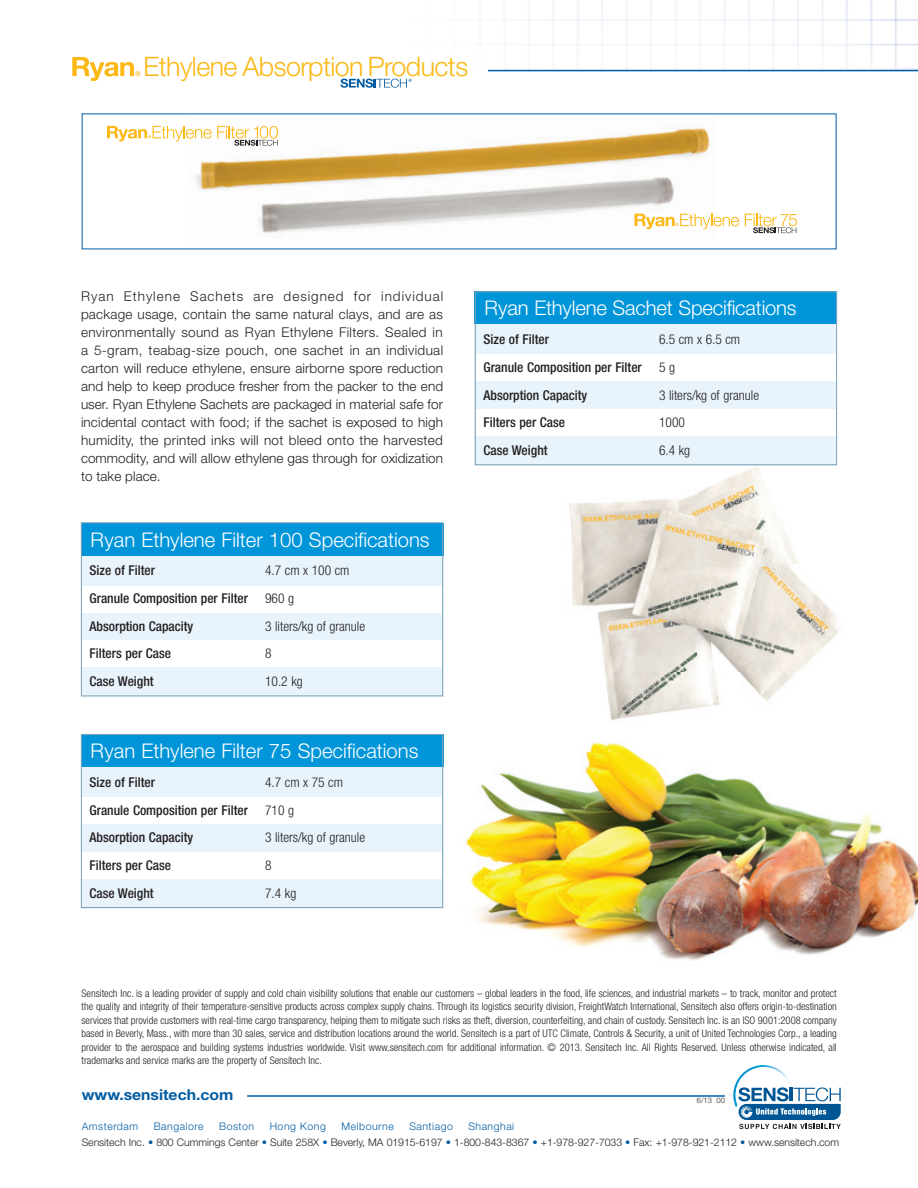
<style>
.page{position:relative;width:918px;height:1188px;background:#fff}
.page>*{position:absolute;margin:0;border:0;box-sizing:border-box;transform-origin:0 0}
.t1{font:300 26.7px "Helvetica Neue LT Std";letter-spacing:-.02em;color:#fcb814}
.t2{font:300 20.25px "Helvetica Neue LT Std";color:#fff}
.t3{font:700 15px "Helvetica Neue LT Std";color:#015ca3;scale:1.05 1}
.t4{font:300 13.5px/18px "Helvetica Neue LT Std";letter-spacing:.005em;color:#231f20;text-align:justify}
.t5{font:500 condensed 13.5px "Helvetica Neue LT Std";color:#231f20}
.t6{font:300 condensed 13.5px "Helvetica Neue LT Std";color:#231f20}
.t7{font:300 condensed 10.5px/13.5px "Helvetica Neue LT Std";color:#231f20;text-align:justify}
.t8{font:300 10.5px/16.5px "Helvetica Neue LT Std";letter-spacing:-.005em;color:#231f20}
.t9{font:300 10.5px "Helvetica Neue LT Std";letter-spacing:.05em;color:#015ca3}
.t10{font:300 7.5px "Helvetica Neue LT Std";color:#231f20}
.s1{color:#015ca3}
.s2{font-stretch:condensed;color:#015ca3}
</style>
<div class="page">
<img style="left:443px;top:734px;width:475px;height:226px">
<img style="left:488px;top:0;width:430px;height:70px">
<hr style="left:488px;top:70px;width:430px;height:1px;background:#015ca3">
<img style="left:541px;top:464px;width:297px;height:257px">
<img style="left:196px;top:125px;width:200px;height:66px">
<img style="left:396px;top:136px;width:213px;height:55px">
<img style="left:609px;top:128px;width:104px;height:102px">
<img style="left:258px;top:191px;width:353px;height:42px">
<svg style="left:107px;top:126px;width:171px;height:20px"></svg>
<svg style="left:635px;top:214px;width:104px;height:15px"></svg>
<svg style="left:745px;top:214px;width:52px;height:19px"></svg>
<div style="left:475px;top:322px;width:362px;height:143px;background:#e8f3fb"></div>
<div style="left:475px;top:292px;width:362px;height:32px;background:#0095d9"></div>
<div style="left:476px;top:355px;width:360px;height:26px;background:#fff"></div>
<div style="left:476px;top:409px;width:360px;height:27px;background:#fff"></div>
<div style="left:475px;top:291px;width:362px;height:174px;border:1px solid #7ea1b7"></div>
<div style="left:81px;top:765px;width:362px;height:143px;background:#e8f3fb"></div>
<div style="left:81px;top:735px;width:362px;height:32px;background:#0095d9"></div>
<div style="left:82px;top:797px;width:360px;height:27px;background:#fff"></div>
<div style="left:82px;top:852px;width:360px;height:27px;background:#fff"></div>
<div style="left:81px;top:734px;width:362px;height:174px;border:1px solid #7ea1b7"></div>
<div style="left:81px;top:553px;width:362px;height:143px;background:#e8f3fb"></div>
<div style="left:81px;top:523px;width:362px;height:32px;background:#0095d9"></div>
<div style="left:82px;top:586px;width:360px;height:26px;background:#fff"></div>
<div style="left:82px;top:640px;width:360px;height:27px;background:#fff"></div>
<div style="left:81px;top:522px;width:362px;height:174px;border:1px solid #7ea1b7"></div>
<hr style="left:247px;top:1095px;width:478px;height:2px;background:#015ca3">
<svg style="left:738px;top:1087px;width:103px;height:42px"></svg>
<img style="left:733px;top:1065px;width:59px;height:43px">
<svg style="left:72px;top:57px;width:68px;height:24px"></svg>
<svg style="left:340px;top:79px;width:72px;height:9px"></svg>
<h1 class="t1" style="left:144px;top:50px;width:326px">Ethylene Absorption Products</h1>
<p class="t4" style="left:81px;top:287px;width:364px">Ryan Ethylene Sachets are designed for individual package usage, contain the same natural clays, and are as environmentally sound as Ryan Ethylene Filters. Sealed in a 5-gram, teabag-size pouch, one sachet in an individual carton will reduce ethylene, ensure airborne spore reduction and help to keep produce fresher from the packer to the end user. Ryan Ethylene Sachets are packaged in material safe for incidental contact with food; if the sachet is exposed to high humidity, the printed inks will not bleed onto the harvested commodity, and will allow ethylene gas through for oxidization to take place.</p>
<h2 class="t2" style="left:91px;top:527px;width:341px">Ryan Ethylene Filter 100 Specifications</h2>
<p class="t5" style="left:90px;top:563px;width:67px">Size of Filter</p>
<p class="t6" style="left:265px;top:563px;width:86px">4.7 cm x 100 cm</p>
<p class="t5" style="left:90px;top:590px;width:160px">Granule Composition per Filter</p>
<p class="t6" style="left:265px;top:591px;width:30px">960 g</p>
<p class="t5" style="left:90px;top:618px;width:105px">Absorption Capacity</p>
<p class="t6" style="left:265px;top:618px;width:102px">3 liters/kg of granule</p>
<p class="t5" style="left:90px;top:646px;width:83px">Filters per Case</p>
<p class="t6" style="left:265px;top:646px;width:8px">8</p>
<p class="t5" style="left:90px;top:673px;width:66px">Case Weight</p>
<p class="t6" style="left:265px;top:674px;width:39px">10.2 kg</p>
<h2 class="t2" style="left:91px;top:739px;width:329px">Ryan Ethylene Filter 75 Specifications</h2>
<p class="t5" style="left:90px;top:774px;width:67px">Size of Filter</p>
<p class="t6" style="left:265px;top:775px;width:79px">4.7 cm x 75 cm</p>
<p class="t5" style="left:90px;top:802px;width:160px">Granule Composition per Filter</p>
<p class="t6" style="left:265px;top:802px;width:30px">710 g</p>
<p class="t5" style="left:90px;top:830px;width:105px">Absorption Capacity</p>
<p class="t6" style="left:265px;top:830px;width:102px">3 liters/kg of granule</p>
<p class="t5" style="left:90px;top:857px;width:83px">Filters per Case</p>
<p class="t6" style="left:265px;top:858px;width:8px">8</p>
<p class="t5" style="left:90px;top:885px;width:66px">Case Weight</p>
<p class="t6" style="left:265px;top:885px;width:33px">7.4 kg</p>
<h2 class="t2" style="left:484px;top:296px;width:314px">Ryan Ethylene Sachet Specifications</h2>
<p class="t5" style="left:484px;top:331px;width:67px">Size of Filter</p>
<p class="t6" style="left:659px;top:332px;width:83px">6.5 cm x 6.5 cm</p>
<p class="t5" style="left:484px;top:359px;width:160px">Granule Composition per Filter</p>
<p class="t6" style="left:659px;top:359px;width:18px">5 g</p>
<p class="t5" style="left:484px;top:387px;width:105px">Absorption Capacity</p>
<p class="t6" style="left:659px;top:387px;width:102px">3 liters/kg of granule</p>
<p class="t5" style="left:484px;top:414px;width:83px">Filters per Case</p>
<p class="t6" style="left:659px;top:415px;width:27px">1000</p>
<p class="t5" style="left:484px;top:442px;width:66px">Case Weight</p>
<p class="t6" style="left:659px;top:442px;width:33px">6.4 kg</p>
<p class="t7" style="left:82px;top:986px;width:757px">Sensitech Inc. is a leading provider of supply and cold chain visibility solutions that enable our customers – global leaders in the food, life sciences, and industrial markets – to track, monitor and protect the quality and integrity of their temperature-sensitive products across complex supply chains. Through its logistics security division, FreightWatch International, Sensitech also offers origin-to-destination services that provide customers with real-time cargo transparency, helping them to mitigate such risks as theft, diversion, counterfeiting, and chain of custody. Sensitech Inc. is an ISO 9001:2008 company based in Beverly, Mass., with more than 30 sales, service and distribution locations around the world. Sensitech is a part of UTC Climate, Controls &amp; Security, a unit of United Technologies Corp., a leading provider to the aerospace and building systems industries worldwide. Visit www.sensitech.com for additional information. © 2013. Sensitech Inc. All Rights Reserved. Unless otherwise indicated, all trademarks and service marks are the property of Sensitech Inc.</p>
<p class="t10" style="left:697px;top:1096px;width:29px">6/13 00</p>
<p class="t9" style="left:82px;top:1119px;width:58px">Amsterdam</p>
<p class="t9" style="left:154px;top:1119px;width:51px">Bangalore</p>
<p class="t9" style="left:219px;top:1119px;width:37px">Boston</p>
<p class="t9" style="left:270px;top:1119px;width:58px">Hong Kong</p>
<p class="t9" style="left:341px;top:1119px;width:54px">Melbourne</p>
<p class="t9" style="left:409px;top:1119px;width:45px">Santiago</p>
<h3 class="t3" style="left:82px;top:1085px;width:146px">www.sensitech.com</h3>
<p class="t8" style="left:82px;top:1117px;width:759px;text-indent:387px"><span class="s1">Shanghai<br></span>Sensitech Inc. <span class="s2">•</span> 800 Cummings Center <span class="s2">•</span> Suite 258X <span class="s2">•</span> Beverly, MA 01915-6197 <span class="s2">•</span> 1-800-843-8367 <span class="s2">•</span> +1-978-927-7033 <span class="s2">•</span> Fax: +1-978-921-2112 <span class="s2">•</span> www.sensitech.com</p>
</div>
